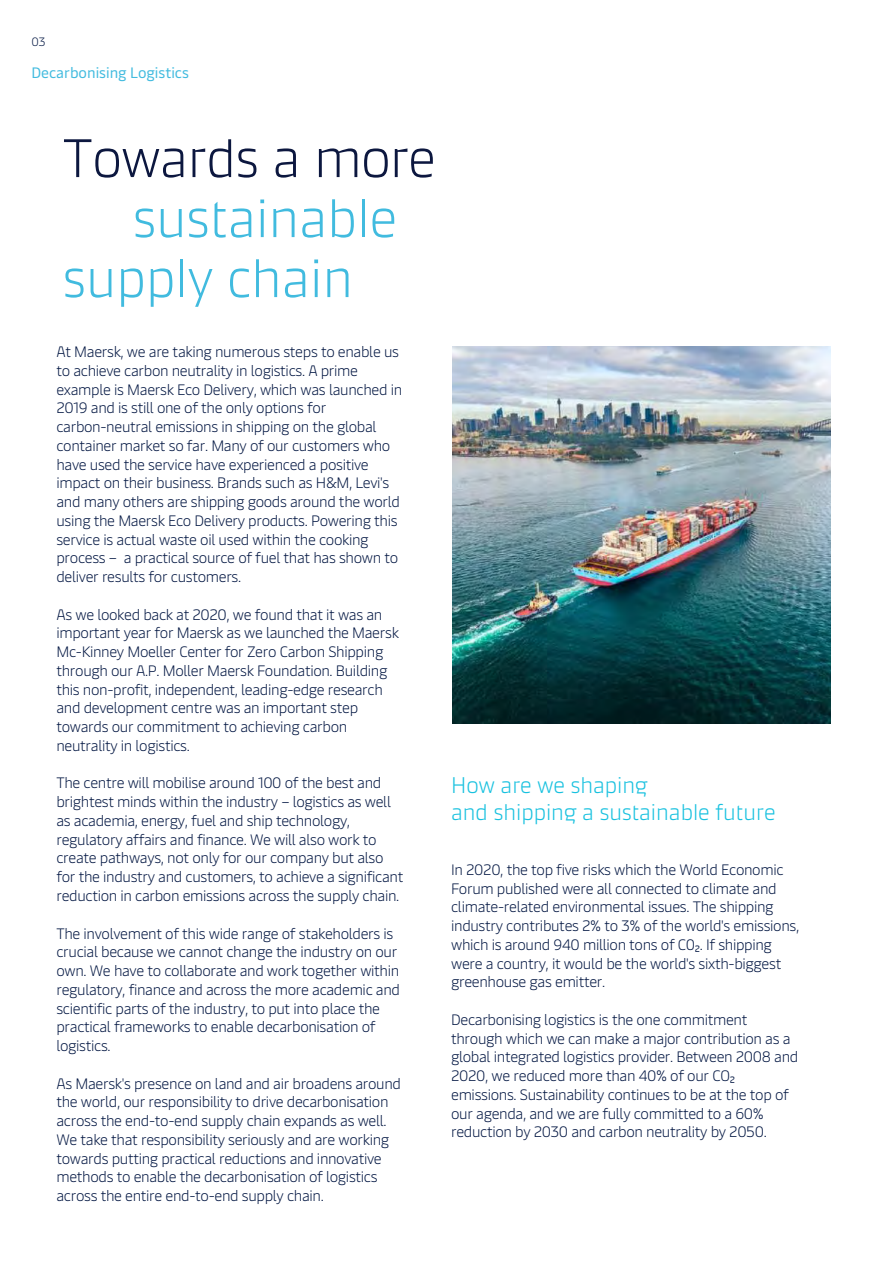
<style>
.page{position:relative;width:893px;height:1263px;background:#fff}
.page>*{position:absolute;margin:0;border:0;box-sizing:border-box;transform-origin:0 0}
.t1{font:300 54px/60px "Maersk Headline";color:#41bbdf}
.t2{font:300 54px "Maersk Headline";letter-spacing:-.005em;color:#0c173f}
.t3{font:300 22.5px/27px "Maersk Headline";color:#18c1df}
.t4{font:300 15px/18.8px "Maersk Text";letter-spacing:-.02em;color:#001541}
.t5{font:15px "Maersk Text";color:#42bbdf}
.t6{font:300 12px "Maersk Text";color:#001541}
</style>
<div class="page">
<img style="left:452px;top:346px;width:378px;height:377px">
<p class="t6" style="left:31px;top:36px;width:16px">03</p>
<p class="t5" style="left:31px;top:68px;width:159px">Decarbonising Logistics</p>
<h1 class="t2" style="left:63px;top:139px;width:374px">Towards a more</h1>
<h1 class="t1" style="left:63px;top:193px;width:336px;text-indent:70px">sustainable supply chain</h1>
<p class="t4" style="left:56px;top:343px;width:347px">At Maersk, we are taking numerous steps to enable us to achieve carbon neutrality in logistics. A prime example is Maersk Eco Delivery, which was launched in 2019 and is still one of the only options for carbon-neutral emissions in shipping on the global container market so far. Many of our customers who have used the service have experienced a positive impact on their business. Brands such as H&amp;M, Levi's and many others are shipping goods around the world using the Maersk Eco Delivery products. Powering this service is actual waste oil used within the cooking process – a practical source of fuel that has shown to deliver results for customers.</p>
<p class="t4" style="left:56px;top:606px;width:344px">As we looked back at 2020, we found that it was an important year for Maersk as we launched the Maersk Mc-Kinney Moeller Center for Zero Carbon Shipping through our A.P. Moller Maersk Foundation. Building this non-profit, independent, leading-edge research and development centre was an important step towards our commitment to achieving carbon neutrality in logistics.</p>
<p class="t4" style="left:56px;top:774px;width:348px">The centre will mobilise around 100 of the best and brightest minds within the industry – logistics as well as academia, energy, fuel and ship technology, regulatory affairs and finance. We will also work to create pathways, not only for our company but also for the industry and customers, to achieve a significant reduction in carbon emissions across the supply chain.</p>
<p class="t4" style="left:56px;top:924px;width:345px">The involvement of this wide range of stakeholders is crucial because we cannot change the industry on our own. We have to collaborate and work together within regulatory, finance and across the more academic and scientific parts of the industry, to put into place the practical frameworks to enable decarbonisation of logistics.</p>
<p class="t4" style="left:56px;top:1074px;width:346px">As Maersk's presence on land and air broadens around the world, our responsibility to drive decarbonisation across the end-to-end supply chain expands as well.<br>We take that responsibility seriously and are working towards putting practical reductions and innovative methods to enable the decarbonisation of logistics across the entire end-to-end supply chain.</p>
<h2 class="t3" style="left:451px;top:773px;width:326px">How are we shaping<br>and shipping a sustainable future</h2>
<p class="t4" style="left:451px;top:861px;width:350px">In 2020, the top five risks which the World Economic Forum published were all connected to climate and climate-related environmental issues. The shipping industry contributes 2% to 3% of the world's emissions, which is around 940 million tons of C0₂. If shipping were a country, it would be the world's sixth-biggest greenhouse gas emitter.</p>
<p class="t4" style="left:451px;top:1011px;width:349px">Decarbonising logistics is the one commitment through which we can make a major contribution as a global integrated logistics provider. Between 2008 and 2020, we reduced more than 40% of our CO₂ emissions. Sustainability continues to be at the top of our agenda, and we are fully committed to a 60% reduction by 2030 and carbon neutrality by 2050.</p>
</div>
